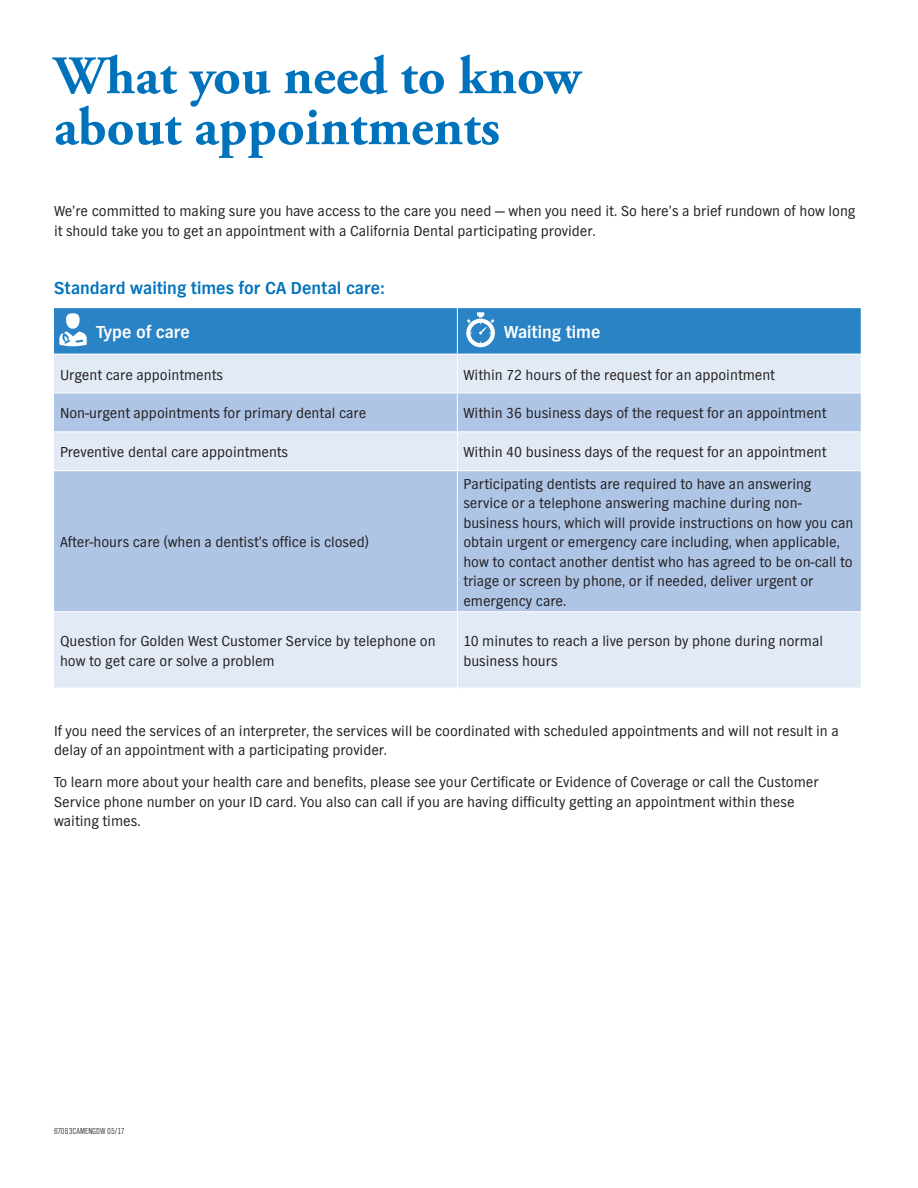
<style>
.page{position:relative;width:918px;height:1188px;background:#fff}
.page>*{position:absolute;margin:0;border:0;box-sizing:border-box;transform-origin:0 0}
.t1{font:700 54px/51px "Adobe Garamond Pro";color:#0072bc}
.t2{font:700 18px "TV Nord EF";color:#0072bc}
.t3{font:700 18px "TV Nord EF";color:#fff}
.t4{font:15px/19.5px "TV Nord EF";color:#231f20}
.t5{font:300 9px "TV Nord Cond EF";color:#231f20}
</style>
<div class="page">
<div style="left:54px;top:355px;width:807px;height:333px;background:#e2eaf6"></div>
<svg style="left:54px;top:394px;width:807px;height:217px;background:#b7cbe8"></svg>
<hr style="left:457px;top:354px;width:1px;height:39px;background:#fff">
<hr style="left:54px;top:393px;width:403px;height:1px;background:#fff">
<hr style="left:457px;top:393px;width:404px;height:1px;background:#fff">
<hr style="left:457px;top:393px;width:1px;height:38px;background:#fff">
<hr style="left:54px;top:431px;width:403px;height:1px;background:#fff">
<hr style="left:457px;top:431px;width:404px;height:1px;background:#fff">
<hr style="left:457px;top:432px;width:1px;height:38px;background:#fff">
<hr style="left:54px;top:470px;width:403px;height:1px;background:#fff">
<hr style="left:457px;top:470px;width:404px;height:1px;background:#fff">
<hr style="left:457px;top:471px;width:1px;height:140px;background:#fff">
<hr style="left:54px;top:611px;width:403px;height:1px;background:#fff">
<hr style="left:457px;top:611px;width:404px;height:1px;background:#fff">
<hr style="left:457px;top:612px;width:1px;height:76px;background:#fff">
<svg style="left:54px;top:308px;width:807px;height:46px;background:#3187c6"></svg>
<h1 class="t1" style="left:54px;top:52px;width:528px">What you need to know about appointments</h1>
<p class="t4" style="left:54px;top:201px;width:803px">We’re committed to making sure you have access to the care you need — when you need it. So here’s a brief rundown of how long it should take you to get an appointment with a California Dental participating provider.</p>
<p class="t2" style="left:54px;top:279px;width:332px">Standard waiting times for CA Dental care:</p>
<p class="t3" style="left:96px;top:322px;width:95px">Type of care</p>
<p class="t3" style="left:504px;top:322px;width:98px">Waiting time</p>
<p class="t4" style="left:60px;top:365px;width:164px">Urgent care appointments</p>
<p class="t4" style="left:463px;top:365px;width:313px">Within 72 hours of the request for an appointment</p>
<p class="t4" style="left:60px;top:404px;width:308px">Non-urgent appointments for primary dental care</p>
<p class="t4" style="left:463px;top:404px;width:365px">Within 36 business days of the request for an appointment</p>
<p class="t4" style="left:60px;top:442px;width:230px">Preventive dental care appointments</p>
<p class="t4" style="left:463px;top:442px;width:365px">Within 40 business days of the request for an appointment</p>
<p class="t4" style="left:60px;top:532px;width:310px">After-hours care (when a dentist’s office is closed)</p>
<p class="t4" style="left:463px;top:474px;width:392px">Participating dentists are required to have an answering service or a telephone answering machine during non&shy;business hours, which will provide instructions on how you can obtain urgent or emergency care including, when applicable, how to contact another dentist who has agreed to be on-call to triage or screen by phone, or if needed, deliver urgent or emergency care.</p>
<p class="t4" style="left:60px;top:631px;width:377px">Question for Golden West Customer Service by telephone on how to get care or solve a problem</p>
<p class="t4" style="left:463px;top:631px;width:361px">10 minutes to reach a live person by phone during normal business hours</p>
<p class="t4" style="left:54px;top:721px;width:786px">If you need the services of an interpreter, the services will be coordinated with scheduled appointments and will not result in a delay of an appointment with a participating provider.</p>
<p class="t4" style="left:54px;top:773px;width:766px">To learn more about your health care and benefits, please see your Certificate or Evidence of Coverage or call the Customer<br>Service phone number on your ID card. You also can call if you are having difficulty getting an appointment within these waiting times.</p>
<p class="t5" style="left:54px;top:1126px;width:72px">67063CAMENGDW 05/17</p>
</div>
